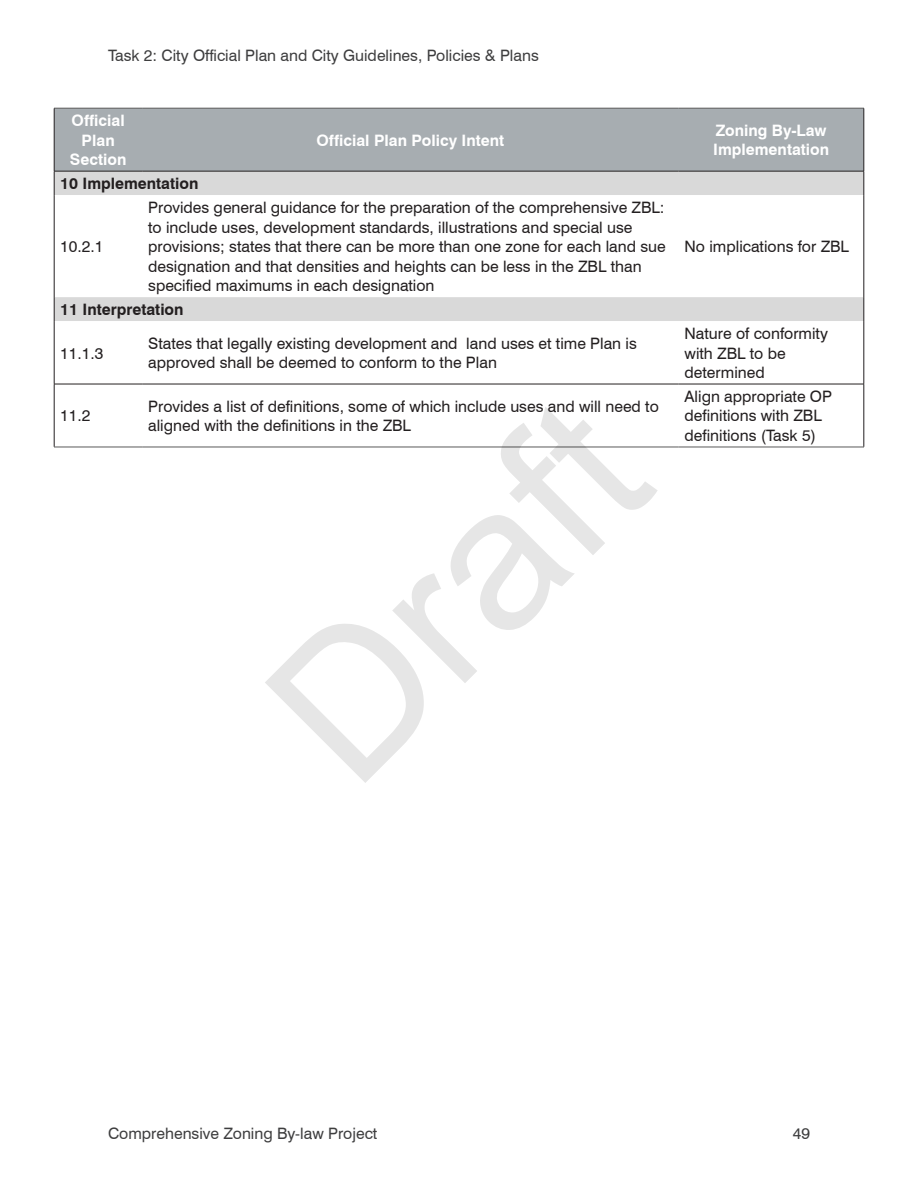
<style>
.page{position:relative;width:918px;height:1188px;background:#fff}
.page>*{position:absolute;margin:0;border:0;box-sizing:border-box;transform-origin:0 0}
.t1{font:198.6px "Arial";color:rgb(0 0 0/.1)}
.Body{font:15.75px/19.5px "Swiss 721 BT";color:#231f20}
.t2{font:15.75px "Swiss 721 BT";color:#3e3e3f}
.Body_Bold{font:700 15.75px/19.5px "Swiss 721 BT";color:#fff;text-align:center}
.Body_Bold-2{font:700 15.75px "Swiss 721 BT";color:#231f20}
</style>
<div class="page">
<div style="left:55px;top:109px;width:809px;height:62px;background:#a7adb1"></div>
<div style="left:55px;top:172px;width:809px;height:23px;background:#d9d9d9"></div>
<svg style="left:55px;top:195px;width:809px;height:252px"></svg>
<svg style="left:54px;top:172px;width:1px;height:23px"></svg>
<svg style="left:864px;top:171px;width:1px;height:24px"></svg>
<hr style="left:54px;top:108px;width:88px;height:1px;background:#595959">
<hr style="left:142px;top:108px;width:537px;height:1px;background:#595959">
<hr style="left:679px;top:108px;width:185px;height:1px;background:#595959">
<hr style="left:54px;top:108px;width:1px;height:63px;background:#231f20">
<hr style="left:864px;top:108px;width:1px;height:63px;background:#231f20">
<hr style="left:54px;top:171px;width:88px;height:1px;background:#231f20">
<hr style="left:142px;top:171px;width:537px;height:1px;background:#231f20">
<hr style="left:679px;top:171px;width:185px;height:1px;background:#231f20">
<hr style="left:54px;top:195px;width:1px;height:102px;background:#231f20">
<hr style="left:864px;top:195px;width:1px;height:102px;background:#231f20">
<svg style="left:54px;top:297px;width:1px;height:24px"></svg>
<svg style="left:864px;top:297px;width:1px;height:24px"></svg>
<hr style="left:54px;top:321px;width:1px;height:63px;background:#231f20">
<hr style="left:864px;top:321px;width:1px;height:63px;background:#231f20">
<hr style="left:54px;top:384px;width:88px;height:1px;background:#231f20">
<hr style="left:54px;top:384px;width:1px;height:63px;background:#231f20">
<hr style="left:142px;top:384px;width:537px;height:1px;background:#231f20">
<hr style="left:679px;top:384px;width:185px;height:1px;background:#231f20">
<hr style="left:864px;top:384px;width:1px;height:63px;background:#231f20">
<hr style="left:54px;top:447px;width:88px;height:1px;background:#595959">
<hr style="left:142px;top:447px;width:537px;height:1px;background:#595959">
<hr style="left:679px;top:447px;width:185px;height:1px;background:#595959">
<p class="t2" style="left:108px;top:46px;width:432px">Task 2: City Official Plan and City Guidelines, Policies &amp; Plans</p>
<p class="Body_Bold" style="left:70px;top:111px;width:58px">Official<br>Plan<br>Section</p>
<p class="Body_Bold-2" style="left:60px;top:174px;width:140px">10 Implementation</p>
<p class="Body_Bold" style="left:317px;top:130px;width:189px">Official Plan Policy Intent</p>
<p class="Body_Bold" style="left:713px;top:120px;width:117px;text-align:left">Zoning By-Law<br>Implementation</p>
<p class="Body" style="left:60px;top:237px;width:45px">10.2.1</p>
<p class="Body" style="left:148px;top:198px;width:519px">Provides general guidance for the preparation of the comprehensive ZBL: to include uses, development standards, illustrations and special use provisions; states that there can be more than one zone for each land sue designation and that densities and heights can be less in the ZBL than specified maximums in each designation</p>
<p class="Body" style="left:685px;top:237px;width:166px">No implications for ZBL</p>
<p class="Body_Bold-2" style="left:60px;top:300px;width:125px">11 Interpretation</p>
<p class="Body" style="left:60px;top:343px;width:45px">11.1.3</p>
<p class="Body" style="left:148px;top:333px;width:490px">States that legally existing development and land uses et time Plan is approved shall be deemed to conform to the Plan</p>
<p class="Body" style="left:685px;top:324px;width:145px">Nature of conformity with ZBL to be determined</p>
<p class="Body" style="left:60px;top:406px;width:32px">11.2</p>
<p class="Body" style="left:148px;top:396px;width:512px">Provides a list of definitions, some of which include uses and will need to aligned with the definitions in the ZBL</p>
<p class="Body" style="left:685px;top:387px;width:149px">Align appropriate OP definitions with ZBL definitions (Task 5)</p>
<h1 class="t1" style="left:208px;top:648px;width:432px;rotate:-45deg">Draft</h1>
<p class="t2" style="left:108px;top:1124px;width:271px">Comprehensive Zoning By-law Project</p>
<p class="t2" style="left:793px;top:1124px;width:19px">49</p>
</div>
